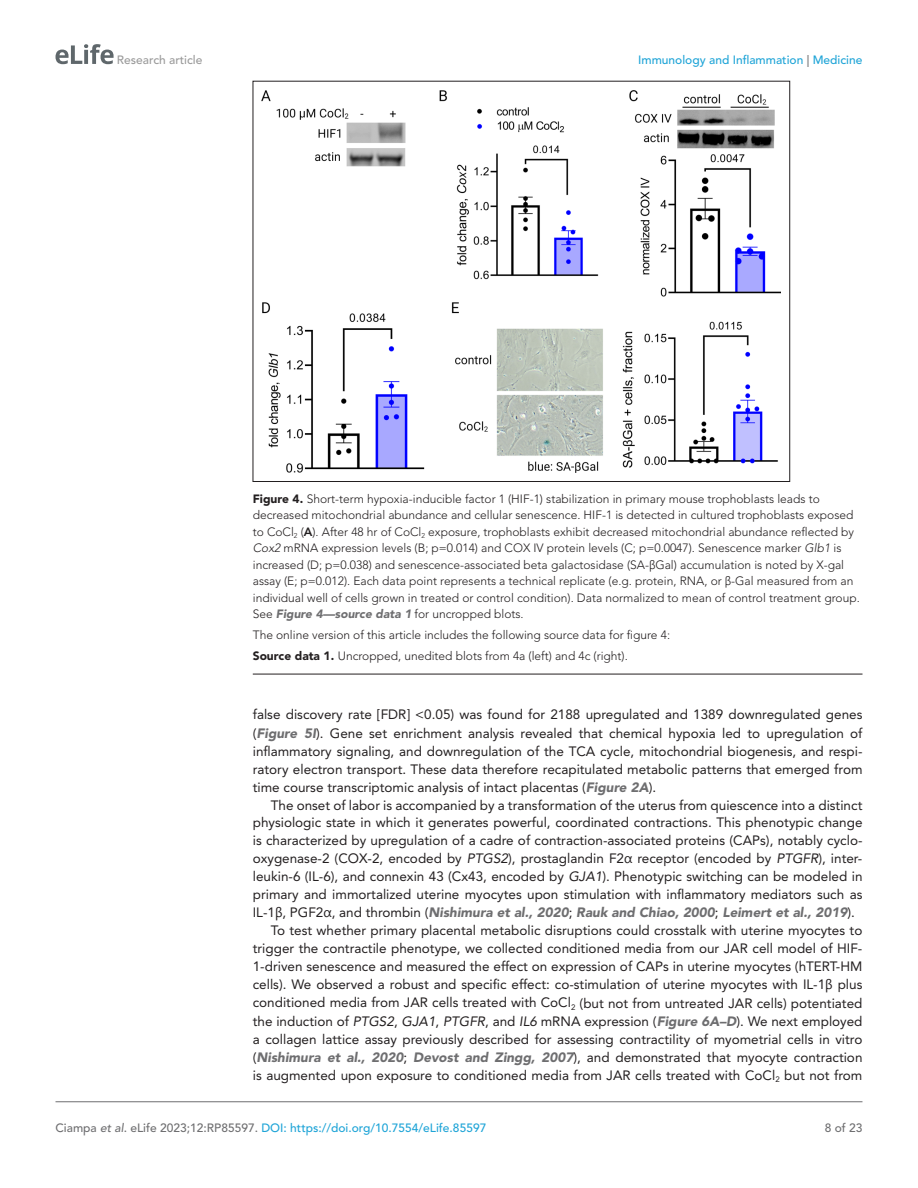
<style>
.page{position:relative;width:918px;height:1188px;background:#fff}
.page>*{position:absolute;margin:0;border:0;box-sizing:border-box;transform-origin:0 0}
.t1{font:13.5px/18px "Avenir LT Std";color:#231f20;text-align:justify}
.t2{font:italic 900 13.5px "Avenir LT Std";color:#6e6e70}
.t3{font:300 12px/16.5px "Avenir LT Std";color:#231f20}
.t4{font:500 12px "Avenir LT Std";color:#1ea4d7}
.t5{font:500 12px "Avenir LT Std";color:#9a9a9a}
.t6{font:500 12px "Avenir LT Std";color:#6e6e70}
.s1{color:#6e6e70}
.s2{font-weight:900}
.s3{font-weight:800}
.s4{font-style:italic}
.s5{font-family:"Segoe UI"}
.s6{font-weight:900;font-style:italic;color:#6e6e70}
.s7{font-weight:400;font-style:normal;color:#231f20}
.s8{font-family:"Segoe UI";font-weight:400;font-style:normal;color:#231f20}
.s9{font-style:italic;color:#6e6e70}
</style>
<div class="page">
<svg style="left:56px;top:44px;width:58px;height:20px"></svg>
<hr style="left:56px;top:1101px;width:806px;height:1px;background:#6e6e70">
<hr style="left:253px;top:674px;width:609px;height:1px;background:#231f20">
<img style="left:262px;top:90px;width:519px;height:383px">
<p class="t5" style="left:117px;top:53px;width:87px">Research article</p>
<p class="t4" style="left:638px;top:53px;width:226px">Immunology and Inflammation <span class="s1">|</span> Medicine</p>
<p class="t3" style="left:253px;top:490px;width:609px"><span class="s2">Figure 4.</span> Short-term hypoxia-inducible factor 1 (HIF-1) stabilization in primary mouse trophoblasts leads to decreased mitochondrial abundance and cellular senescence. HIF-1 is detected in cultured trophoblasts exposed to CoCl<sub>2</sub> (<span class="s3">A</span>). After 48 hr of CoCl<sub>2</sub> exposure, trophoblasts exhibit decreased mitochondrial abundance reflected by <span class="s4">Cox2</span> mRNA expression levels (B; p=0.014) and COX IV protein levels (C; p=0.0047). Senescence marker <span class="s4">Glb1</span> is increased (D; p=0.038) and senescence-associated beta galactosidase (SA-<span class="s5">β</span>Gal) accumulation is noted by X-gal assay (E; p=0.012). Each data point represents a technical replicate (e.g. protein, RNA, or <span class="s5">β</span>-Gal measured from an individual well of cells grown in treated or control condition). Data normalized to mean of control treatment group.<br>See <span class="s6">Figure 4—source data 1</span> for uncropped blots.</p>
<p class="t3" style="left:253px;top:625px;width:419px;line-height:21px">The online version of this article includes the following source data for figure 4:<br><span class="s2">Source data 1.</span> Uncropped, unedited blots from 4a (left) and 4c (right).</p>
<p class="t1" style="left:253px;top:706px;width:611px">false discovery rate [FDR] &lt;0.05) was found for 2188 upregulated and 1389 downregulated genes (<span class="s6">Figure 5I</span>). Gene set enrichment analysis revealed that chemical hypoxia led to upregulation of inflammatory signaling, and downregulation of the TCA cycle, mitochondrial biogenesis, and respi&shy;ratory electron transport. These data therefore recapitulated metabolic patterns that emerged from time course transcriptomic analysis of intact placentas (<span class="s6">Figure 2A</span>).</p>
<p class="t1" style="left:271px;top:796px;width:593px">The onset of labor is accompanied by a transformation of the uterus from quiescence into a distinct</p>
<p class="t1" style="left:253px;top:814px;width:611px">physiologic state in which it generates powerful, coordinated contractions. This phenotypic change</p>
<p class="t1" style="left:253px;top:832px;width:611px">is characterized by upregulation of a cadre of contraction-associated proteins (CAPs), notably cyclo-</p>
<p class="t1" style="left:253px;top:850px;width:611px">oxygenase-2 (COX-2, encoded by <span class="s4">PTGS2</span>), prostaglandin F2<span class="s5">α</span> receptor (encoded by <span class="s4">PTGFR</span>), inter-</p>
<p class="t1" style="left:253px;top:868px;width:611px">leukin-6 (IL-6), and connexin 43 (Cx43, encoded by <span class="s4">GJA1</span>). Phenotypic switching can be modeled in</p>
<p class="t1" style="left:253px;top:886px;width:611px">primary and immortalized uterine myocytes upon stimulation with inflammatory mediators such as</p>
<p class="t2" style="left:253px;top:905px;width:604px"><span class="s7">IL-1</span><span class="s8">β</span><span class="s7">, PGF2</span><span class="s8">α</span><span class="s7">, and thrombin (</span>Nishimura et al., 2020<span class="s7">;</span> Rauk and Chiao, 2000<span class="s7">;</span> Leimert et al., 2019<span class="s7">).</span></p>
<p class="t1" style="left:271px;top:922px;width:593px">To test whether primary placental metabolic disruptions could crosstalk with uterine myocytes to</p>
<p class="t1" style="left:253px;top:940px;width:611px">trigger the contractile phenotype, we collected conditioned media from our JAR cell model of HIF-</p>
<p class="t1" style="left:253px;top:958px;width:611px">1-driven senescence and measured the effect on expression of CAPs in uterine myocytes (hTERT-HM</p>
<p class="t1" style="left:253px;top:976px;width:611px">cells). We observed a robust and specific effect: co-stimulation of uterine myocytes with IL-1<span class="s5">β</span> plus</p>
<p class="t1" style="left:253px;top:994px;width:611px">conditioned media from JAR cells treated with CoCl<sub>2</sub> (but not from untreated JAR cells) potentiated</p>
<p class="t1" style="left:253px;top:1012px;width:611px">the induction of <span class="s4">PTGS2</span>, <span class="s4">GJA1</span>, <span class="s4">PTGFR</span>, and <span class="s4">IL6</span> mRNA expression (<span class="s6">Figure 6A–D</span>). We next employed</p>
<p class="t1" style="left:253px;top:1030px;width:611px">a collagen lattice assay previously described for assessing contractility of myometrial cells in vitro</p>
<p class="t1" style="left:253px;top:1048px;width:611px">(<span class="s6">Nishimura et al., 2020</span>; <span class="s6">Devost and Zingg, 2007</span>), and demonstrated that myocyte contraction</p>
<p class="t1" style="left:253px;top:1066px;width:611px">is augmented upon exposure to conditioned media from JAR cells treated with CoCl<sub>2</sub> but not from</p>
<p class="t4" style="left:56px;top:1121px;width:432px"><span class="s1">Ciampa</span> <span class="s9">et al</span><span class="s1">. eLife 2023;12:RP85597.</span> DOI: https://doi.org/10.7554/eLife.85597</p>
<p class="t6" style="left:825px;top:1121px;width:39px">8 of 23</p>
</div>
